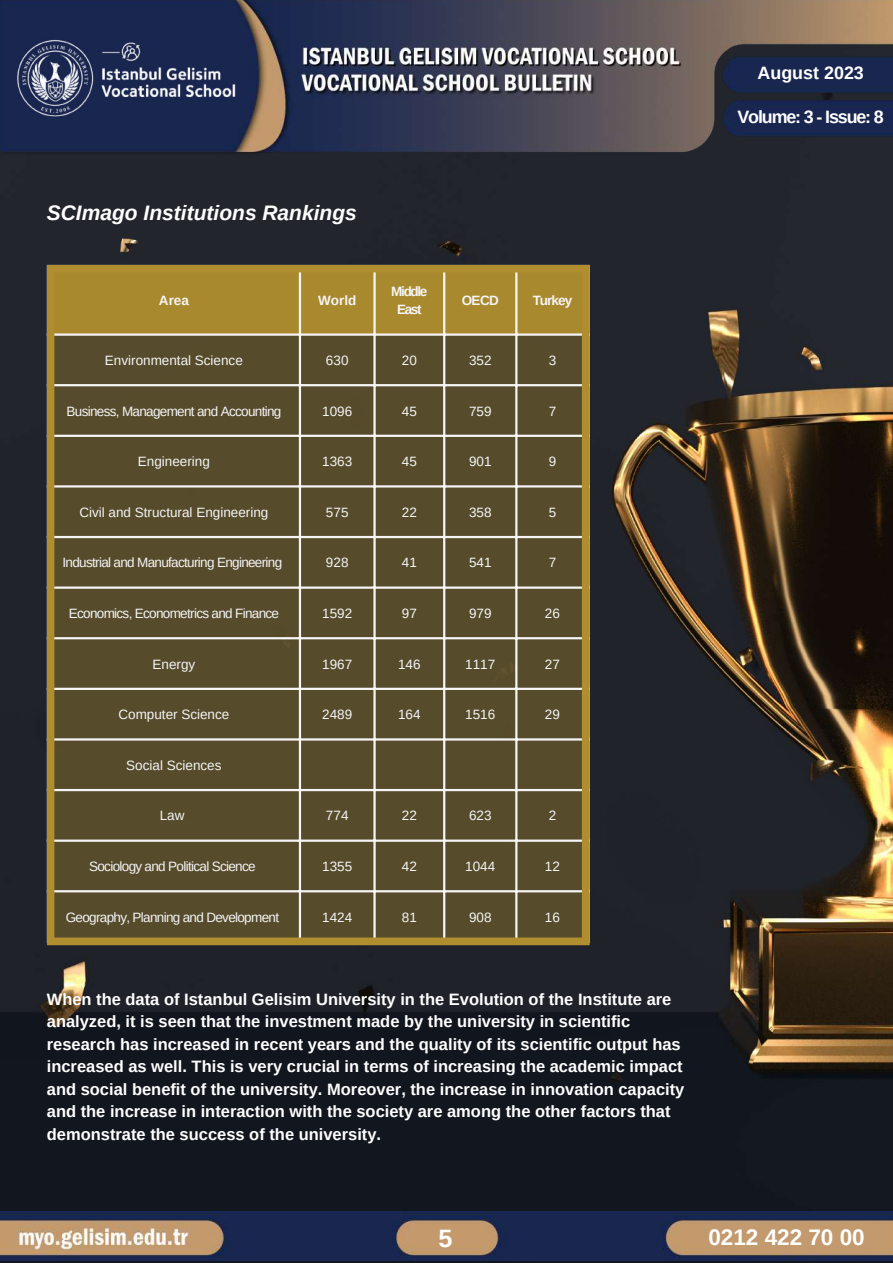
<style>
.page{position:relative;width:893px;height:1264px;background:#fff}
.page>*{position:absolute;margin:0;border:0;box-sizing:border-box;transform-origin:0 0}
.t1{font:700 25.2px "Arimo";color:#fff}
.t2{font:700 22.5px "Arimo";color:#fff}
.t3{font:italic 700 21px "Arimo";color:#fff}
.t4{font:700 17.85px "Arimo";letter-spacing:-.065em;color:#fff}
.t5{font:700 17.85px "Arimo";color:#fff}
.t6{font:700 16.5px/22.5px "Arimo";color:#fff}
.t7{font:13.5px "Arimo";color:#fff}
.t8{font:13.5px "Arimo";letter-spacing:-.05em;color:#fff}
.t9{font:700 13.5px "Arimo";letter-spacing:-.07em;color:#fff}
.t10{font:700 13.5px/18px "Arimo";letter-spacing:-.095em;color:#fff;text-align:center}
</style>
<div class="page">
<img style="left:0;top:157px;width:892px;height:1105px">
<img style="left:0;top:1211px;width:892px;height:49px">
<div style="left:702px;top:1223px;width:184px;height:29px;background:#c29a6d"></div>
<svg style="left:47px;top:265px;width:542px;height:680px;background:#6a5c36"></svg>
<img style="left:0;top:0;width:892px;height:157px">
<img style="left:1px;top:15px;width:248px;height:130px">
<p class="t3" style="left:47px;top:201px;width:311px">SCImago Institutions Rankings</p>
<p class="t9" style="left:159px;top:293px;width:31px">Area</p>
<p class="t9" style="left:318px;top:293px;width:40px">World</p>
<p class="t10" style="left:391px;top:283px;width:38px">Middle<br>East</p>
<p class="t9" style="left:461px;top:293px;width:39px">OECD</p>
<p class="t9" style="left:532px;top:293px;width:41px">Turkey</p>
<p class="t7" style="left:105px;top:353px;width:139px">Environmental Science</p>
<p class="t7" style="left:326px;top:353px;width:24px">630</p>
<p class="t7" style="left:402px;top:353px;width:16px">20</p>
<p class="t7" style="left:469px;top:353px;width:24px">352</p>
<p class="t7" style="left:548px;top:353px;width:9px">3</p>
<p class="t8" style="left:66px;top:403px;width:216px">Business, Management and Accounting</p>
<p class="t7" style="left:322px;top:403px;width:31px">1096</p>
<p class="t7" style="left:402px;top:403px;width:16px">45</p>
<p class="t7" style="left:469px;top:403px;width:24px">759</p>
<p class="t7" style="left:548px;top:403px;width:9px">7</p>
<p class="t7" style="left:138px;top:454px;width:73px">Engineering</p>
<p class="t7" style="left:322px;top:454px;width:31px">1363</p>
<p class="t7" style="left:402px;top:454px;width:16px">45</p>
<p class="t7" style="left:469px;top:454px;width:24px">901</p>
<p class="t7" style="left:548px;top:454px;width:9px">9</p>
<p class="t7" style="left:79px;top:504px;width:190px">Civil and Structural Engineering</p>
<p class="t7" style="left:326px;top:504px;width:24px">575</p>
<p class="t7" style="left:402px;top:504px;width:16px">22</p>
<p class="t7" style="left:469px;top:504px;width:24px">358</p>
<p class="t7" style="left:548px;top:504px;width:9px">5</p>
<p class="t8" style="left:62px;top:555px;width:221px">Industrial and Manufacturing Engineering</p>
<p class="t7" style="left:326px;top:555px;width:24px">928</p>
<p class="t7" style="left:402px;top:555px;width:16px">41</p>
<p class="t7" style="left:469px;top:555px;width:24px">541</p>
<p class="t7" style="left:548px;top:555px;width:9px">7</p>
<p class="t8" style="left:69px;top:605px;width:212px">Economics, Econometrics and Finance</p>
<p class="t7" style="left:322px;top:605px;width:31px">1592</p>
<p class="t7" style="left:402px;top:605px;width:16px">97</p>
<p class="t7" style="left:469px;top:605px;width:24px">979</p>
<p class="t7" style="left:545px;top:605px;width:16px">26</p>
<p class="t7" style="left:152px;top:656px;width:44px">Energy</p>
<p class="t7" style="left:322px;top:656px;width:31px">1967</p>
<p class="t7" style="left:398px;top:656px;width:24px">146</p>
<p class="t7" style="left:465px;top:656px;width:31px">1117</p>
<p class="t7" style="left:545px;top:656px;width:16px">27</p>
<p class="t7" style="left:118px;top:707px;width:112px">Computer Science</p>
<p class="t7" style="left:322px;top:707px;width:31px">2489</p>
<p class="t7" style="left:398px;top:707px;width:24px">164</p>
<p class="t7" style="left:465px;top:707px;width:31px">1516</p>
<p class="t7" style="left:545px;top:707px;width:16px">29</p>
<p class="t7" style="left:126px;top:757px;width:97px">Social Sciences</p>
<p class="t7" style="left:160px;top:808px;width:26px">Law</p>
<p class="t7" style="left:326px;top:808px;width:24px">774</p>
<p class="t7" style="left:402px;top:808px;width:16px">22</p>
<p class="t7" style="left:469px;top:808px;width:24px">623</p>
<p class="t7" style="left:548px;top:808px;width:9px">2</p>
<p class="t8" style="left:89px;top:858px;width:168px">Sociology and Political Science</p>
<p class="t7" style="left:322px;top:858px;width:31px">1355</p>
<p class="t7" style="left:402px;top:858px;width:16px">42</p>
<p class="t7" style="left:465px;top:858px;width:31px">1044</p>
<p class="t7" style="left:545px;top:858px;width:16px">12</p>
<p class="t8" style="left:66px;top:909px;width:215px">Geography, Planning and Development</p>
<p class="t7" style="left:322px;top:909px;width:31px">1424</p>
<p class="t7" style="left:402px;top:909px;width:16px">81</p>
<p class="t7" style="left:469px;top:909px;width:24px">908</p>
<p class="t7" style="left:545px;top:909px;width:16px">16</p>
<p class="t6" style="left:47px;top:987px;width:639px">When the data of Istanbul Gelisim University in the Evolution of the Institute are analyzed, it is seen that the investment made by the university in scientific research has increased in recent years and the quality of its scientific output has increased as well. This is very crucial in terms of increasing the academic impact and social benefit of the university. Moreover, the increase in innovation capacity and the increase in interaction with the society are among the other factors that demonstrate the success of the university.</p>
<p class="t5" style="left:757px;top:63px;width:108px">August 2023</p>
<p class="t4" style="left:737px;top:106px;width:148px">Volume: 3 - Issue: 8</p>
<h1 class="t1" style="left:438px;top:1224px;width:15px">5</h1>
<h2 class="t2" style="left:708px;top:1224px;width:158px">0212 422 70 00</h2>
</div>
